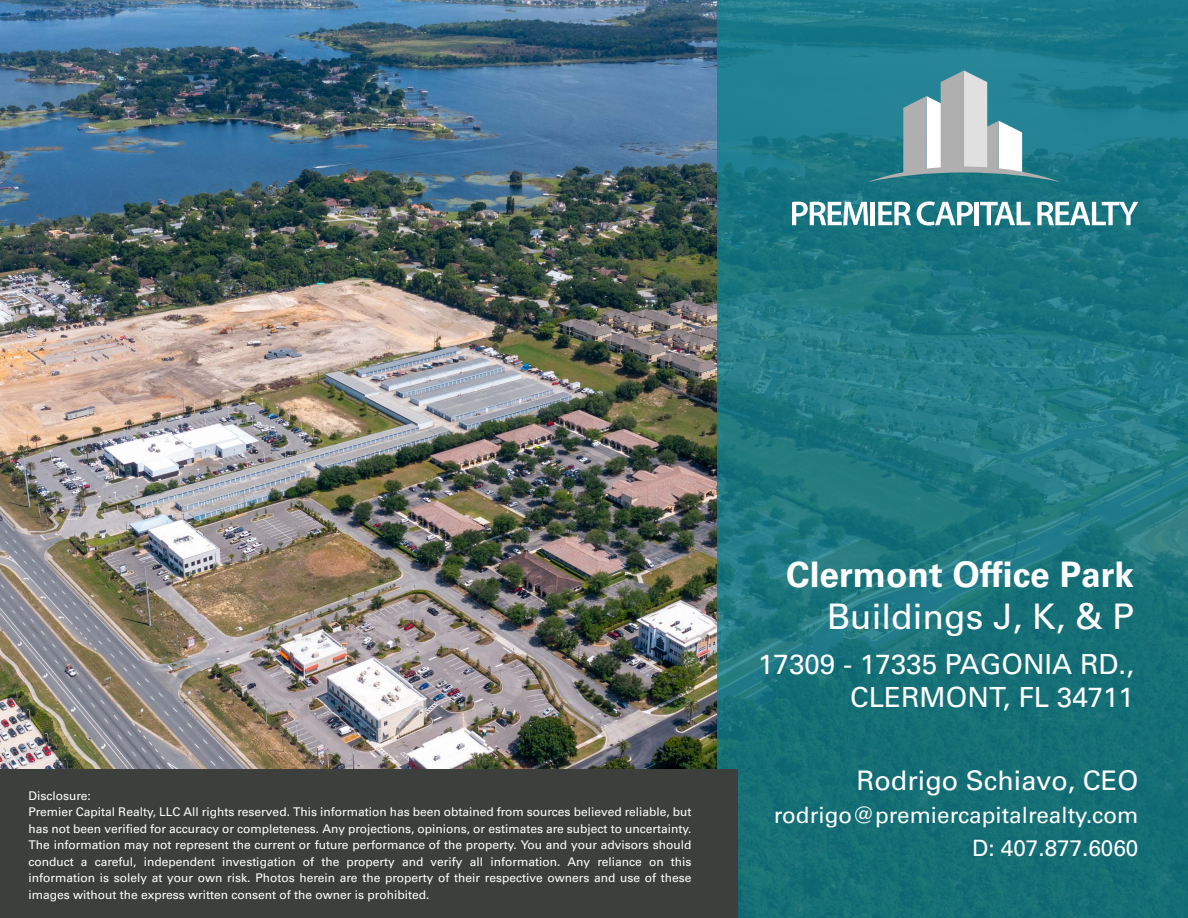
<style>
.page{position:relative;width:1188px;height:918px;background:#fff}
.page>*{position:absolute;margin:0;border:0;box-sizing:border-box;transform-origin:0 0}
.t1{font:35.25px "Univers LT 65 Bd";color:#fff}
.t2{font:35.25px "Univers LT 55 Rm";color:#fff}
.t3{font:27.75px/33.3px "Univers LT 55 Rm";color:#fff;text-align:right}
.t4{font:27px "Univers LT 55 Rm";color:#fff}
.t5{font:22.5px/33px "Univers LT 55 Rm";color:#fff;text-align:right}
.t6{font:12px/16.5px "Univers LT 55 Rm";color:#fff}
</style>
<div class="page">
<img style="left:0;top:0;width:717px;height:770px">
<svg style="left:717px;top:0;width:471px;height:918px;background:#1b757f"></svg>
<div style="left:0;top:770px;width:738px;height:148px;background:#3d3f3c"></div>
<svg style="left:867px;top:70px;width:194px;height:112px;background:#689ea8"></svg>
<svg style="left:792px;top:202px;width:76px;height:23px"></svg>
<hr style="left:871px;top:202px;width:4px;height:23px;background:#fff">
<svg style="left:878px;top:202px;width:33px;height:23px"></svg>
<svg style="left:917px;top:201px;width:56px;height:25px"></svg>
<hr style="left:975px;top:202px;width:4px;height:23px;background:#fff">
<svg style="left:980px;top:202px;width:50px;height:23px"></svg>
<svg style="left:1037px;top:202px;width:101px;height:23px"></svg>
<p class="t6" style="left:28px;top:787px;width:665px">Disclosure:<br>Premier Capital Realty, LLC All rights reserved. This information has been obtained from sources believed reliable, but has not been verified for accuracy or completeness. Any projections, opinions, or estimates are subject to uncertainty.<br>The information may not represent the current or future performance of the property. You and your advisors should conduct a careful, independent investigation of the property and verify all information. Any reliance on this information is solely at your own risk. Photos herein are the property of their respective owners and use of these images without the express written consent of the owner is prohibited.</p>
<h1 class="t1" style="left:786px;top:554px;width:349px">Clermont Office Park</h1>
<h1 class="t2" style="left:827px;top:596px;width:309px">Buildings J, K, &amp; P</h1>
<h2 class="t3" style="left:758px;top:648px;width:377px">17309 - 17335 PAGONIA RD.,<br>CLERMONT, FL 34711</h2>
<h3 class="t4" style="left:856px;top:764px;width:284px">Rodrigo Schiavo, CEO</h3>
<h3 class="t5" style="left:774px;top:798px;width:366px">rodrigo@premiercapitalrealty.com<br>D: 407.877.6060</h3>
</div>
